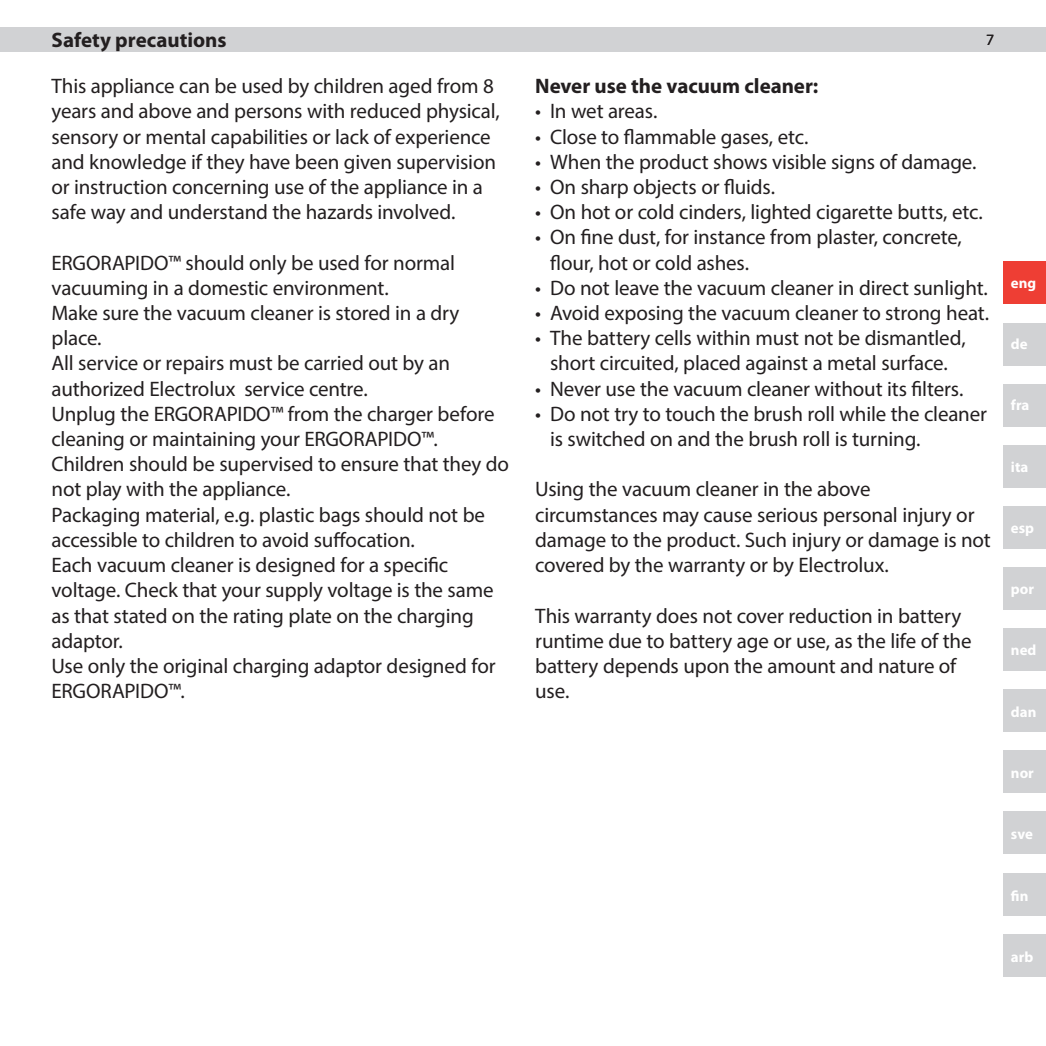
<style>
.page{position:relative;width:1046px;height:1046px;background:#fff}
.page>*{position:absolute;margin:0;border:0;box-sizing:border-box;transform-origin:0 0}
.t1{font:21px/25.2px "Myriad Pro";letter-spacing:-.01em;color:#231f20}
.Bold{font:700 21px "Myriad Pro";letter-spacing:-.005em;color:#231f20}
.Heading{font:700 21px "Myriad Pro";color:#231f20}
.t2{font:15.75px "Myriad Pro";color:#231f20}
.t3{font:700 14.88px "Myriad Pro";color:#fff}
</style>
<div class="page">
<div style="left:0;top:27px;width:1046px;height:25px;background:#d1d2d4"></div>
<div style="left:1003px;top:689px;width:43px;height:43px;background:#d1d2d4"></div>
<div style="left:1003px;top:933px;width:43px;height:43px;background:#d1d2d4"></div>
<div style="left:1003px;top:628px;width:43px;height:43px;background:#d1d2d4"></div>
<div style="left:1003px;top:872px;width:43px;height:43px;background:#d1d2d4"></div>
<div style="left:1003px;top:567px;width:43px;height:42px;background:#d1d2d4"></div>
<div style="left:1003px;top:811px;width:43px;height:43px;background:#d1d2d4"></div>
<div style="left:1003px;top:506px;width:43px;height:43px;background:#d1d2d4"></div>
<div style="left:1003px;top:750px;width:43px;height:43px;background:#d1d2d4"></div>
<div style="left:1003px;top:445px;width:43px;height:43px;background:#d1d2d4"></div>
<div style="left:1003px;top:383px;width:43px;height:43px;background:#d1d2d4"></div>
<div style="left:1003px;top:322px;width:43px;height:43px;background:#d1d2d4"></div>
<div style="left:1003px;top:261px;width:43px;height:43px;background:#ee3e34"></div>
<p class="Heading" style="left:52px;top:26px;width:177px">Safety precautions</p>
<p class="t1" style="left:52px;top:73px;width:450px">This appliance can be used by children aged from 8 years and above and persons with reduced physical, sensory or mental capabilities or lack of experience and knowledge if they have been given supervision or instruction concerning use of the appliance in a safe way and understand the hazards involved.</p>
<p class="t1" style="left:52px;top:250px;width:405px">ERGORAPIDO™ should only be used for normal vacuuming in a domestic environment.</p>
<p class="t1" style="left:52px;top:300px;width:409px">Make sure the vacuum cleaner is stored in a dry place.</p>
<p class="t1" style="left:52px;top:350px;width:400px">All service or repairs must be carried out by an authorized Electrolux service centre.</p>
<p class="t1" style="left:52px;top:401px;width:444px">Unplug the ERGORAPIDO™ from the charger before cleaning or maintaining your ERGORAPIDO™.</p>
<p class="t1" style="left:52px;top:451px;width:459px">Children should be supervised to ensure that they do not play with the appliance.</p>
<p class="t1" style="left:52px;top:502px;width:435px">Packaging material, e.g. plastic bags should not be accessible to children to avoid suffocation.</p>
<p class="t1" style="left:52px;top:552px;width:444px">Each vacuum cleaner is designed for a specific voltage. Check that your supply voltage is the same as that stated on the rating plate on the charging adaptor.</p>
<p class="t1" style="left:52px;top:653px;width:446px">Use only the original charging adaptor designed for<br>ERGORAPIDO™.</p>
<p class="t2" style="left:986px;top:30px;width:10px">7</p>
<p class="Bold" style="left:535px;top:72px;width:285px">Never use the vacuum cleaner:</p>
<p class="t1" style="left:535px;top:98px;width:124px">• In wet areas.</p>
<p class="t1" style="left:535px;top:124px;width:275px">• Close to flammable gases, etc.</p>
<p class="t1" style="left:535px;top:149px;width:443px">• When the product shows visible signs of damage.</p>
<p class="t1" style="left:535px;top:174px;width:241px">• On sharp objects or fluids.</p>
<p class="t1" style="left:535px;top:199px;width:449px">• On hot or cold cinders, lighted cigarette butts, etc.</p>
<p class="t1" style="left:550px;top:224px;width:413px;text-indent:-15px">• On fine dust, for instance from plaster, concrete, flour, hot or cold ashes.</p>
<p class="t1" style="left:535px;top:275px;width:454px">• Do not leave the vacuum cleaner in direct sunlight.</p>
<p class="t1" style="left:535px;top:300px;width:455px">• Avoid exposing the vacuum cleaner to strong heat.</p>
<p class="t1" style="left:535px;top:325px;width:432px;text-align:center">• The battery cells within must not be dismantled, short circuited, placed against a metal surface.</p>
<p class="t1" style="left:535px;top:376px;width:430px">• Never use the vacuum cleaner without its filters.</p>
<p class="t1" style="left:550px;top:401px;width:438px;text-indent:-15px">• Do not try to touch the brush roll while the cleaner is switched on and the brush roll is turning.</p>
<p class="t1" style="left:535px;top:476px;width:457px">Using the vacuum cleaner in the above circumstances may cause serious personal injury or damage to the product. Such injury or damage is not covered by the warranty or by Electrolux.</p>
<p class="t1" style="left:535px;top:602px;width:438px">This warranty does not cover reduction in battery runtime due to battery age or use, as the life of the battery depends upon the amount and nature of use.</p>
<p class="t3" style="left:1011px;top:273px;width:27px">eng</p>
<p class="t3" style="left:1011px;top:334px;width:18px">de</p>
<p class="t3" style="left:1011px;top:396px;width:20px">fra</p>
<p class="t3" style="left:1011px;top:457px;width:19px">ita</p>
<p class="t3" style="left:1011px;top:518px;width:25px">esp</p>
<p class="t3" style="left:1011px;top:579px;width:25px">por</p>
<p class="t3" style="left:1011px;top:641px;width:27px">ned</p>
<p class="t3" style="left:1011px;top:702px;width:27px">dan</p>
<p class="t3" style="left:1011px;top:763px;width:24px">nor</p>
<p class="t3" style="left:1011px;top:824px;width:23px">sve</p>
<p class="t3" style="left:1011px;top:886px;width:19px">fin</p>
<p class="t3" style="left:1011px;top:947px;width:24px">arb</p>
</div>
